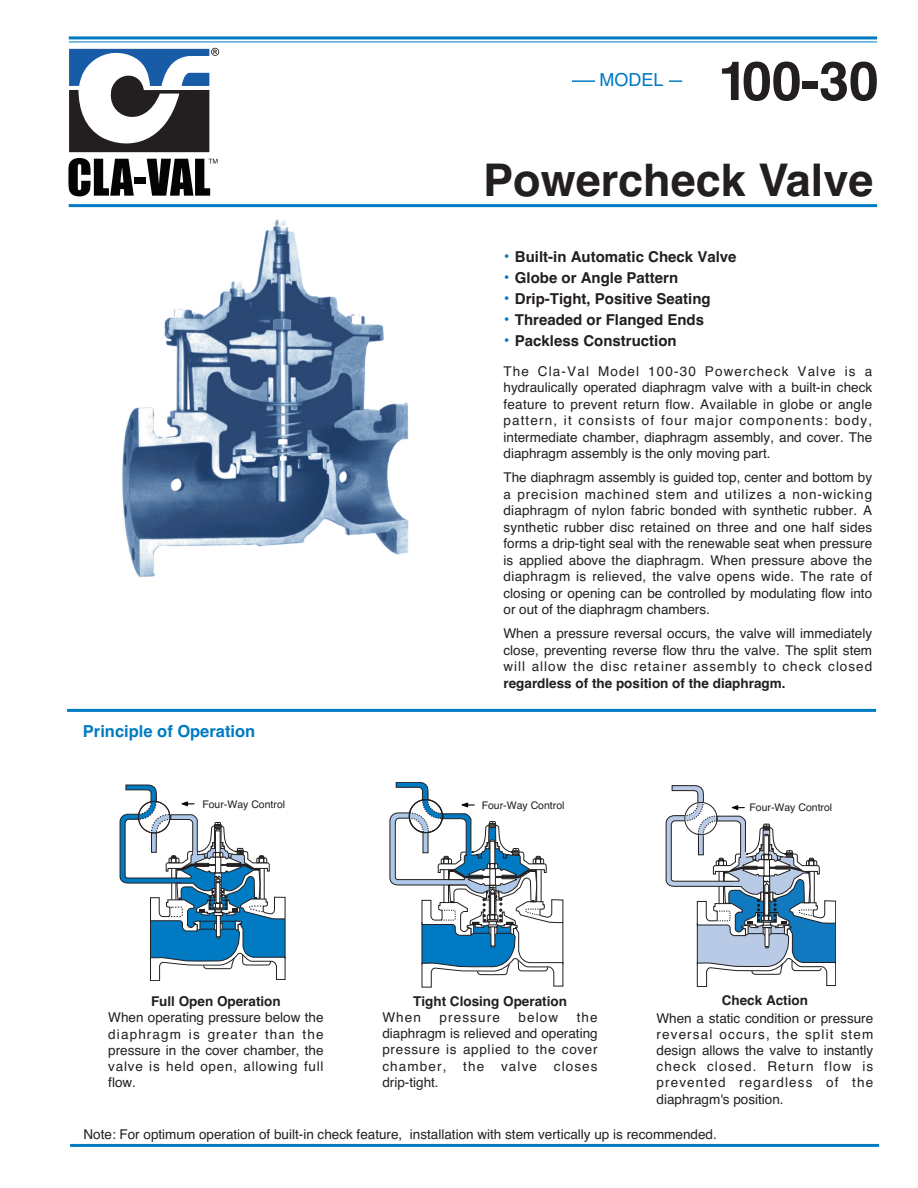
<style>
.page{position:relative;width:918px;height:1188px;background:#fff}
.page>*{position:absolute;margin:0;border:0;box-sizing:border-box;transform-origin:0 0}
.t1{font:700 54px "Helvetica";color:#231f20}
.t2{font:700 45px "Helvetica";color:#231f20}
.t3{font:18px "Helvetica";color:#007bc3}
.t4{font:700 16.5px "Helvetica";color:#007bc3}
.t5{font:700 15px "Helvetica";color:#231f20}
.t6{font:13.5px/16.5px "Helvetica";color:#231f20;text-align:justify}
.t7{font:700 13.5px "Helvetica";color:#231f20}
.t8{font:13.5px "Helvetica";letter-spacing:.085em;color:#231f20}
.t9{font:10.5px "Helvetica";color:#231f20}
.s1{font-size:16.5px;color:#007bc3}
</style>
<div class="page">
<hr style="left:563px;top:923px;width:1px;height:41px;background:#231f20">
<img style="left:122px;top:219px;width:287px;height:358px">
<hr style="left:285px;top:919px;width:1px;height:40px;background:#231f20">
<hr style="left:69px;top:36px;width:808px;height:3px;background:#007bc3">
<hr style="left:69px;top:41px;width:808px;height:1px;background:#007bc3">
<svg style="left:68px;top:158px;width:66px;height:38px"></svg>
<div style="left:134px;top:177px;width:12px;height:7px;background:#040503"></div>
<svg style="left:69px;top:48px;width:150px;height:104px"></svg>
<svg style="left:147px;top:159px;width:70px;height:37px"></svg>
<hr style="left:70px;top:1144px;width:809px;height:3px;background:#007bc3">
<hr style="left:69px;top:204px;width:808px;height:3px;background:#007bc3">
<hr style="left:67px;top:709px;width:809px;height:3px;background:#007bc3">
<hr style="left:572px;top:80px;width:110px;height:2px;background:#007bc3">
<div style="left:595px;top:71px;width:73px;height:22px;background:#fff"></div>
<svg style="left:120px;top:785px;width:165px;height:196px"></svg>
<svg style="left:390px;top:782px;width:173px;height:205px"></svg>
<svg style="left:666px;top:785px;width:170px;height:202px"></svg>
<h3 class="t3" style="left:600px;top:70px;width:66px">MODEL</h3>
<h1 class="t1" style="left:718px;top:50px;width:162px">100-30</h1>
<h2 class="t2" style="left:483px;top:154px;width:392px">Powercheck Valve</h2>
<p class="t4" style="left:83px;top:722px;width:174px">Principle of Operation</p>
<p class="t5" style="left:504px;top:248px;width:234px"><span class="s1">•</span> Built-in Automatic Check Valve</p>
<p class="t5" style="left:504px;top:269px;width:176px"><span class="s1">•</span> Globe or Angle Pattern</p>
<p class="t5" style="left:504px;top:290px;width:209px"><span class="s1">•</span> Drip-Tight, Positive Seating</p>
<p class="t5" style="left:504px;top:311px;width:202px"><span class="s1">•</span> Threaded or Flanged Ends</p>
<p class="t5" style="left:504px;top:332px;width:174px"><span class="s1">•</span> Packless Construction</p>
<p class="t6" style="left:503px;top:363px;width:370px">The Cla-Val Model 100-30 Powercheck Valve is a hydraulically operated diaphragm valve with a built-in check feature to prevent return flow. Available in globe or angle pattern, it consists of four major components: body, intermediate chamber, diaphragm assembly, and cover. The diaphragm assembly is the only moving part.</p>
<p class="t6" style="left:503px;top:469px;width:370px">The diaphragm assembly is guided top, center and bottom by a precision machined stem and utilizes a non-wicking diaphragm of nylon fabric bonded with synthetic rubber. A synthetic rubber disc retained on three and one half sides forms a drip-tight seal with the renewable seat when pressure is applied above the diaphragm. When pressure above the diaphragm is relieved, the valve opens wide. The rate of closing or opening can be controlled by modulating flow into or out of the diaphragm chambers.</p>
<p class="t6" style="left:503px;top:625px;width:370px">When a pressure reversal occurs, the valve will immediately close, preventing reverse flow thru the valve. The split stem will allow the disc retainer assembly to check closed</p>
<p class="t7" style="left:503px;top:675px;width:284px">regardless of the position of the diaphragm.</p>
<p class="t9" style="left:202px;top:798px;width:84px">Four-Way Control</p>
<p class="t9" style="left:482px;top:799px;width:84px">Four-Way Control</p>
<p class="t9" style="left:749px;top:801px;width:84px">Four-Way Control</p>
<p class="t7" style="left:151px;top:994px;width:131px">Full Open Operation</p>
<p class="t6" style="left:108px;top:1010px;width:217px">When operating pressure below the diaphragm is greater than the pressure in the cover chamber, the valve is held open, allowing full flow.</p>
<p class="t7" style="left:413px;top:993px;width:155px">Tight Closing Operation</p>
<p class="t6" style="left:382px;top:1009px;width:40px">When</p>
<p class="t8" style="left:440px;top:1010px;width:62px">pressure</p>
<p class="t6" style="left:518px;top:1009px;width:41px">below</p>
<p class="t6" style="left:382px;top:1009px;width:217px;text-indent:194px">the diaphragm is relieved and operating pressure is applied to the cover chamber, the valve closes drip-tight.</p>
<p class="t7" style="left:722px;top:992px;width:88px">Check Action</p>
<p class="t6" style="left:657px;top:1010px;width:218px">When a static condition or pressure reversal occurs, the split stem design allows the valve to instantly check closed. Return flow is prevented regardless of the diaphragm's position.</p>
<p class="t6" style="left:83px;top:1126px;width:635px">Note: For optimum operation of built-in check feature, installation with stem vertically up is recommended.</p>
</div>
